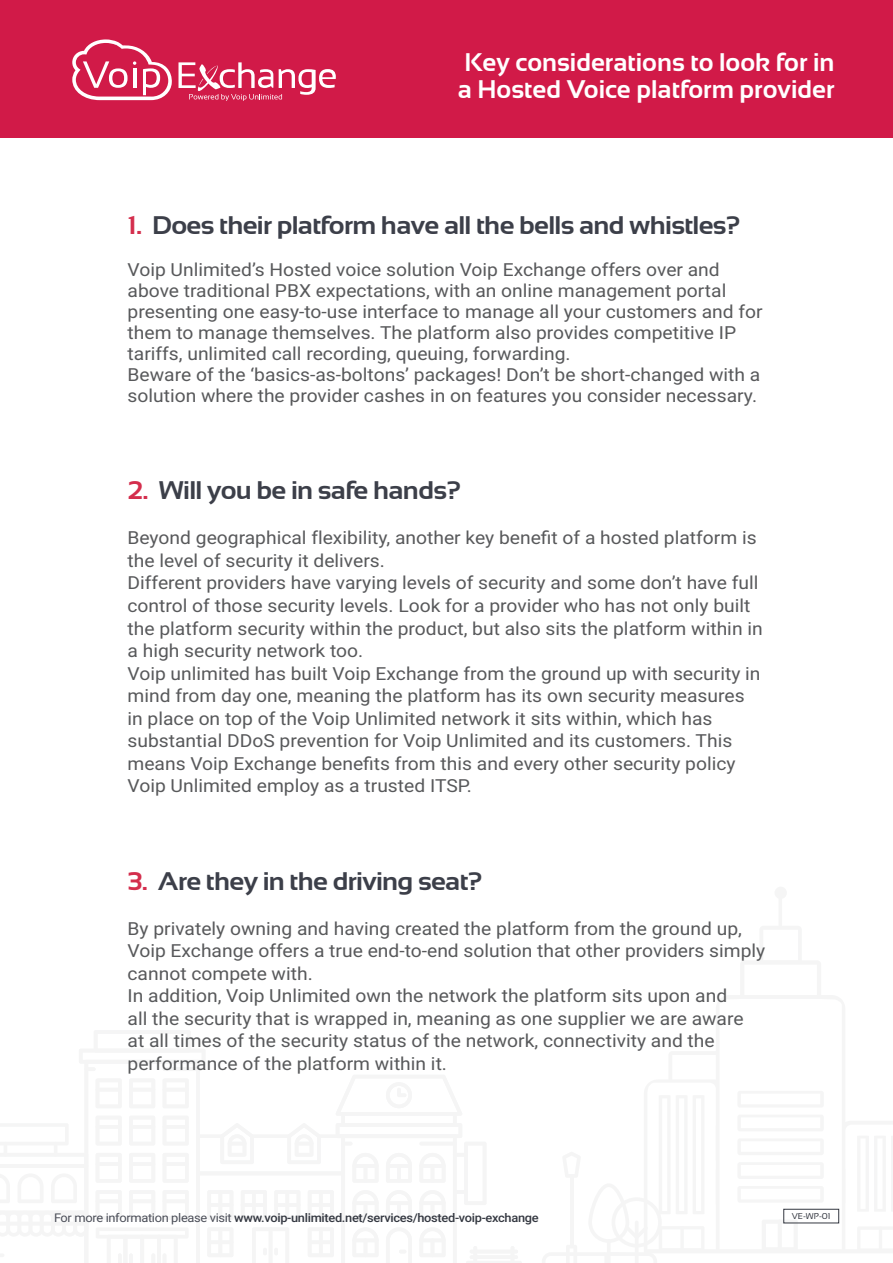
<style>
.page{position:relative;width:893px;height:1263px;background:#fff}
.page>*{position:absolute;margin:0;border:0;box-sizing:border-box;transform-origin:0 0}
.t1{font:700 25.5px "Sansation";letter-spacing:-.025em;color:#3c3f49;scale:1.07 1}
.t2{font:700 25.5px/27px "Sansation";color:#fff}
.t3{font:18px/22.5px "Roboto";color:#58595b;scale:1.07 1}
.t4{font:500 12px "Roboto";letter-spacing:-.025em;color:#343841;scale:1.07 1}
.t5{font:8.55px "Sansation";color:#343841}
.s1{color:#d42e4d}
.s2{font-weight:400;color:#4a4d57}
</style>
<div class="page">
<svg style="left:783px;top:1223px;width:15px;height:1px"></svg>
<hr style="left:778px;top:1219px;width:4px;height:32px;background:#f5f5f5;border-radius:2px">
<hr style="left:879px;top:1226px;width:3px;height:26px;background:#6d6f71;border-radius:2px">
<div style="left:774px;top:887px;width:13px;height:12px;background:#f5f5f5;border-radius:50%"></div>
<div style="left:0;top:0;width:893px;height:138px;background:#d11a48"></div>
<div style="left:783px;top:1209px;width:56px;height:14px;border:1px solid #343841"></div>
<svg style="left:72px;top:39px;width:100px;height:61px"></svg>
<svg style="left:178px;top:62px;width:158px;height:39px"></svg>
<p class="t2" style="left:458px;top:48px;width:378px">Key considerations to look for in a Hosted Voice platform provider</p>
<p class="t1" style="left:128px;top:211px;width:575px"><span class="s1">1.</span> Does their platform have all the bells and whistles?</p>
<p class="t3" style="left:128px;top:258px;width:595px;line-height:21px">Voip Unlimited’s Hosted voice solution Voip Exchange offers over and above traditional PBX expectations, with an online management portal presenting one easy-to-use interface to manage all your customers and for them to manage themselves. The platform also provides competitive IP tariffs, unlimited call recording, queuing, forwarding.</p>
<p class="t3" style="left:128px;top:363px;width:593px;line-height:21px">Beware of the ‘basics-as-boltons’ packages! Don’t be short-changed with a solution where the provider cashes in on features you consider necessary.</p>
<p class="t1" style="left:128px;top:476px;width:313px"><span class="s1">2.</span> Will you be in safe hands?</p>
<p class="t3" style="left:128px;top:526px;width:589px">Beyond geographical flexibility, another key benefit of a hosted platform is the level of security it delivers.</p>
<p class="t3" style="left:128px;top:571px;width:595px">Different providers have varying levels of security and some don’t have full control of those security levels. Look for a provider who has not only built the platform security within the product, but also sits the platform within in a high security network too.</p>
<p class="t3" style="left:128px;top:661px;width:593px">Voip unlimited has built Voip Exchange from the ground up with security in mind from day one, meaning the platform has its own security measures in place on top of the Voip Unlimited network it sits within, which has substantial DDoS prevention for Voip Unlimited and its customers. This means Voip Exchange benefits from this and every other security policy Voip Unlimited employ as a trusted ITSP.</p>
<p class="t1" style="left:128px;top:866px;width:333px"><span class="s1">3.</span> Are they in the driving seat?</p>
<p class="t3" style="left:128px;top:916px;width:598px">By privately owning and having created the platform from the ground up,<br>Voip Exchange offers a true end-to-end solution that other providers simply cannot compete with.</p>
<p class="t3" style="left:128px;top:984px;width:577px">In addition, Voip Unlimited own the network the platform sits upon and all the security that is wrapped in, meaning as one supplier we are aware at all times of the security status of the network, connectivity and the performance of the platform within it.</p>
<p class="t4" style="left:54px;top:1209px;width:454px"><span class="s2">For more information please visit</span> www.voip-unlimited.net/services/hosted-voip-exchange</p>
<p class="t5" style="left:792px;top:1211px;width:40px">VE-WP-01</p>
</div>
